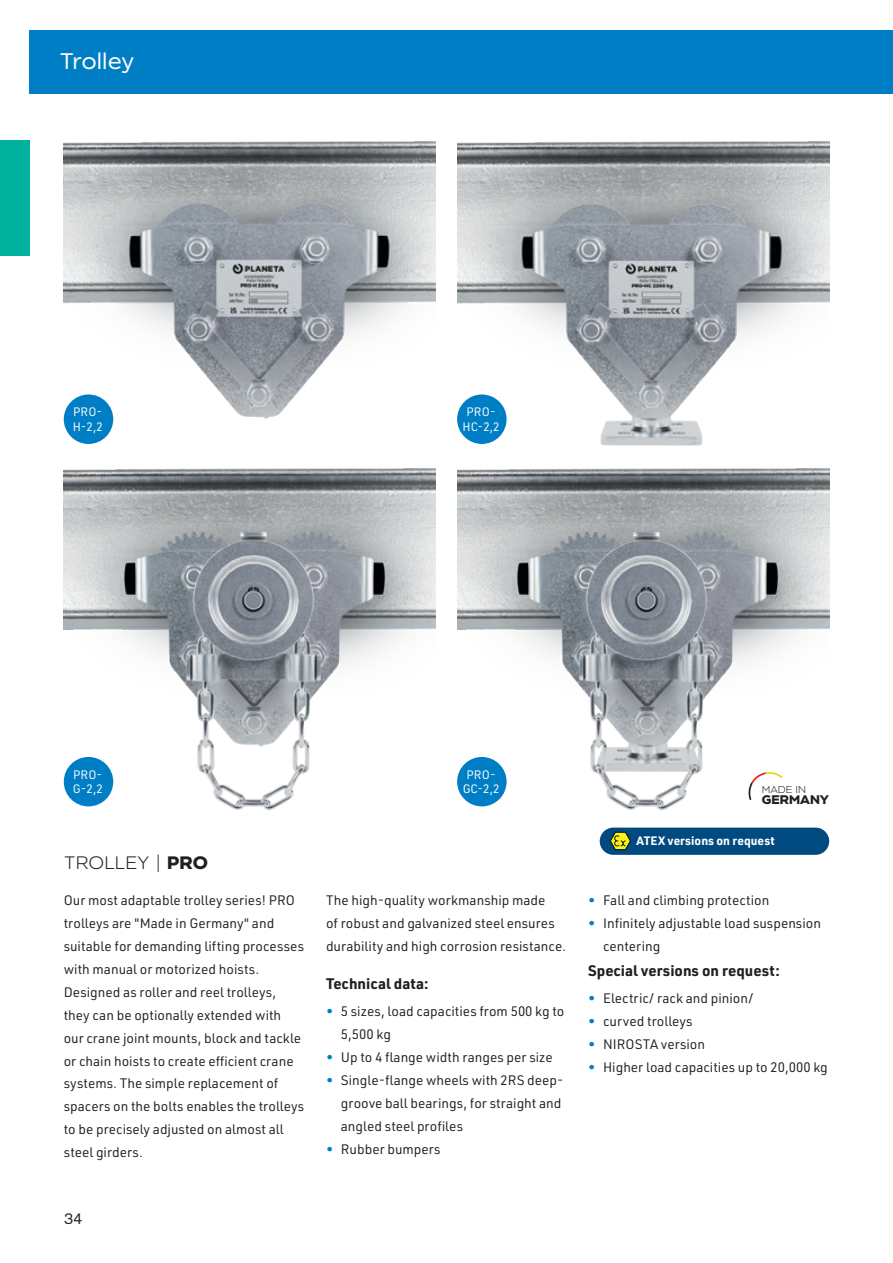
<style>
.page{position:relative;width:893px;height:1263px;background:#fff}
.page>*{position:absolute;margin:0;border:0;box-sizing:border-box;transform-origin:0 0}
.t1{font:22.5px "Modica";letter-spacing:-.005em;color:#fff}
.Produkttitel{font:300 18px "Modica";color:#231f20}
.Zwischenüberschrift{font:700 15px "URWDIN";color:#231f20}
.t2{font:15px "Modica";color:#231f20}
.Fließtext{font:13.5px/23px "URWDIN";color:#231f20}
.t3{font:700 12.45px "Modica";color:#231f20}
.Produkttyp-Button-Text{font:12px/14.4px "URWDIN";letter-spacing:.005em;color:#fff}
.Zwischenüberschrift-2{font:700 12px "URWDIN";color:#fff}
.t4{font:300 10.05px "Modica";color:#231f20}
.s1{font-weight:700}
.s2{color:#007ec5}
</style>
<div class="page">
<div style="left:30px;top:30px;width:863px;height:64px;background:#007ec5"></div>
<div style="left:0;top:140px;width:30px;height:116px;background:#00b19d"></div>
<img style="left:64px;top:141px;width:372px;height:303px">
<img style="left:64px;top:468px;width:372px;height:343px">
<img style="left:457px;top:141px;width:372px;height:305px">
<img style="left:457px;top:468px;width:372px;height:387px">
<div style="left:64px;top:394px;width:49px;height:50px;background:#007ec5;border-radius:50%"></div>
<div style="left:64px;top:757px;width:49px;height:49px;background:#007ec5;border-radius:50%"></div>
<div style="left:457px;top:394px;width:50px;height:50px;background:#007ec5;border-radius:50%"></div>
<div style="left:457px;top:757px;width:50px;height:49px;background:#007ec5;border-radius:50%"></div>
<svg style="left:748px;top:772px;width:34px;height:28px"></svg>
<div style="left:600px;top:828px;width:229px;height:27px;background:#004a7f;border-radius:14px"></div>
<svg style="left:610px;top:832px;width:21px;height:18px"></svg>
<p class="t1" style="left:60px;top:48px;width:76px">Trolley</p>
<p class="Produkttyp-Button-Text" style="left:73px;top:404px;width:32px">PRO-<br>H-2,2</p>
<p class="Produkttyp-Button-Text" style="left:463px;top:404px;width:39px;text-align:center">PRO-<br>HC-2,2</p>
<p class="Produkttyp-Button-Text" style="left:73px;top:767px;width:32px">PRO-<br>G-2,2</p>
<p class="Produkttyp-Button-Text" style="left:463px;top:767px;width:38px;text-align:center">PRO-<br>GC-2,2</p>
<p class="Produkttitel" style="left:64px;top:852px;width:146px">TROLLEY | <span class="s1">PRO</span></p>
<p class="Fließtext" style="left:64px;top:888px;width:242px">Our most adaptable trolley series! PRO trolleys are "Made in Germany" and suitable for demanding lifting processes with manual or motorized hoists.<br>Designed as roller and reel trolleys, they can be optionally extended with our crane joint mounts, block and tackle or chain hoists to create efficient crane systems. The simple replacement of spacers on the bolts enables the trolleys to be precisely adjusted on almost all steel girders.</p>
<p class="Fließtext" style="left:326px;top:888px;width:242px">The high-quality workmanship made<br>of robust and galvanized steel ensures durability and high corrosion resistance.</p>
<p class="Zwischenüberschrift" style="left:326px;top:973px;width:104px">Technical data:</p>
<p class="Fließtext" style="left:341px;top:999px;width:225px;text-indent:-15px"><span class="s2">•</span> 5 sizes, load capacities from 500 kg to<br>5,500 kg</p>
<p class="Fließtext" style="left:326px;top:1045px;width:228px"><span class="s2">•</span> Up to 4 flange width ranges per size</p>
<p class="Fließtext" style="left:341px;top:1068px;width:224px;text-indent:-15px"><span class="s2">•</span> Single-flange wheels with 2RS deep&shy;groove ball bearings, for straight and angled steel profiles</p>
<p class="Fließtext" style="left:326px;top:1137px;width:116px"><span class="s2">•</span> Rubber bumpers</p>
<p class="t2" style="left:64px;top:1210px;width:20px">34</p>
<p class="t4" style="left:762px;top:783px;width:46px">MADE IN</p>
<p class="t3" style="left:762px;top:791px;width:69px">GERMANY</p>
<p class="Zwischenüberschrift-2" style="left:637px;top:833px;width:140px">ATEX versions on request</p>
<p class="Fließtext" style="left:588px;top:888px;width:183px"><span class="s2">•</span> Fall and climbing protection</p>
<p class="Fließtext" style="left:603px;top:911px;width:219px;text-indent:-15px"><span class="s2">•</span> Infinitely adjustable load suspension centering</p>
<p class="Zwischenüberschrift" style="left:588px;top:960px;width:193px">Special versions on request:</p>
<p class="Fließtext" style="left:588px;top:987px;width:167px"><span class="s2">•</span> Electric/ rack and pinion/</p>
<p class="Fließtext" style="left:588px;top:1010px;width:106px"><span class="s2">•</span> curved trolleys</p>
<p class="Fließtext" style="left:588px;top:1033px;width:118px"><span class="s2">•</span> NIROSTA version</p>
<p class="Fließtext" style="left:588px;top:1056px;width:241px"><span class="s2">•</span> Higher load capacities up to 20,000 kg</p>
</div>
